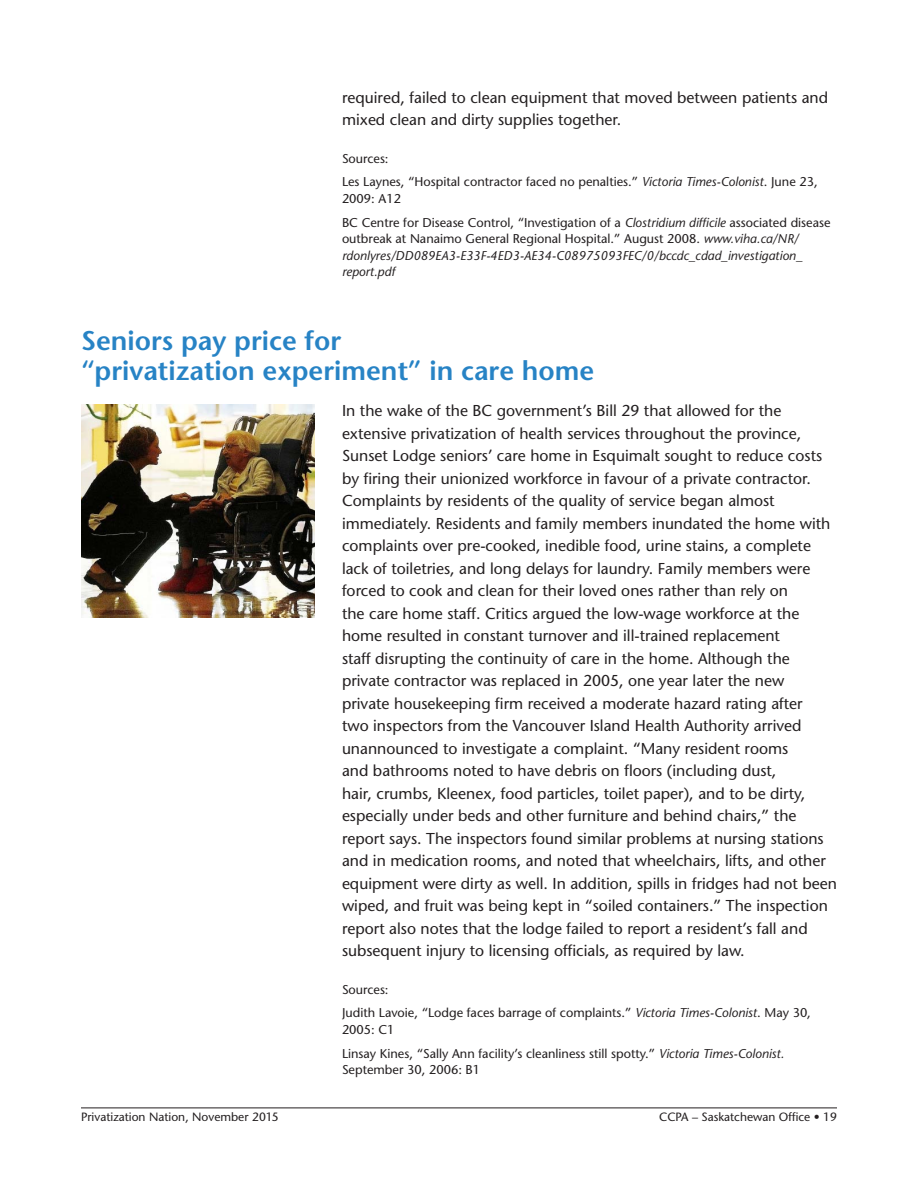
<style>
.page{position:relative;width:918px;height:1188px;background:#fff}
.page>*{position:absolute;margin:0;border:0;box-sizing:border-box;transform-origin:0 0}
.t1{font:600 27px/30px "Stone Sans";color:#2783c5}
.t2{font:15.75px/22.5px "Stone Sans";color:#231f20}
.t3{font:12.75px/24px "Stone Sans";color:#231f20}
.t4{font:italic 12.75px/16.5px "Stone Sans";color:#231f20}
.t5{font:12px "Stone Sans";color:#231f20}
.s1{font-style:italic}
.s2{font-style:normal}
</style>
<div class="page">
<hr style="left:81px;top:1108px;width:756px;height:1px;background:#231f20">
<img style="left:81px;top:404px;width:234px;height:213px">
<p class="t2" style="left:342px;top:86px;width:488px">required, failed to clean equipment that moved between patients and mixed clean and dirty supplies together.</p>
<p class="t3" style="left:342px;top:146px;width:477px">Sources:<br>Les Laynes, “Hospital contractor faced no penalties.” <span class="s1">Victoria Times-Colonist</span>. June 23,</p>
<p class="t3" style="left:342px;top:186px;width:490px">2009: A12<br>BC Centre for Disease Control, “Investigation of a <span class="s1">Clostridium difficile</span> associated disease</p>
<p class="t4" style="left:342px;top:231px;width:462px"><span class="s2">outbreak at Nanaimo General Regional Hospital.” August 2008.</span> www.viha.ca/NR/ rdonlyres/DD089EA3-E33F-4ED3-AE34-C08975093FEC/0/bccdc_cdad_investigation_ report.pdf</p>
<h1 class="t1" style="left:81px;top:325px;width:515px">Seniors pay price for<br>“privatization experiment” in care home</h1>
<p class="t2" style="left:342px;top:399px;width:496px">In the wake of the BC government’s Bill 29 that allowed for the extensive privatization of health services throughout the province, Sunset Lodge seniors’ care home in Esquimalt sought to reduce costs by firing their unionized workforce in favour of a private contractor.<br>Complaints by residents of the quality of service began almost immediately. Residents and family members inundated the home with complaints over pre-cooked, inedible food, urine stains, a complete lack of toiletries, and long delays for laundry. Family members were forced to cook and clean for their loved ones rather than rely on<br>the care home staff. Critics argued the low-wage workforce at the home resulted in constant turnover and ill-trained replacement<br>staff disrupting the continuity of care in the home. Although the private contractor was replaced in 2005, one year later the new<br>private housekeeping firm received a moderate hazard rating after<br>two inspectors from the Vancouver Island Health Authority arrived unannounced to investigate a complaint. “Many resident rooms<br>and bathrooms noted to have debris on floors (including dust,<br>hair, crumbs, Kleenex, food particles, toilet paper), and to be dirty, especially under beds and other furniture and behind chairs,” the report says. The inspectors found similar problems at nursing stations and in medication rooms, and noted that wheelchairs, lifts, and other equipment were dirty as well. In addition, spills in fridges had not been wiped, and fruit was being kept in “soiled containers.” The inspection report also notes that the lodge failed to report a resident’s fall and subsequent injury to licensing officials, as required by law.</p>
<p class="t3" style="left:342px;top:977px;width:470px">Sources:<br>Judith Lavoie, “Lodge faces barrage of complaints.” <span class="s1">Victoria Times-Colonist</span>. May 30,</p>
<p class="t3" style="left:342px;top:1017px;width:444px">2005: C1<br>Linsay Kines, “Sally Ann facility’s cleanliness still spotty.” <span class="s1">Victoria Times-Colonist.</span></p>
<p class="t3" style="left:342px;top:1058px;width:140px">September 30, 2006: B1</p>
<p class="t5" style="left:81px;top:1109px;width:199px">Privatization Nation, November 2015</p>
<p class="t5" style="left:659px;top:1109px;width:179px">CCPA – Saskatchewan Office • 19</p>
</div>
